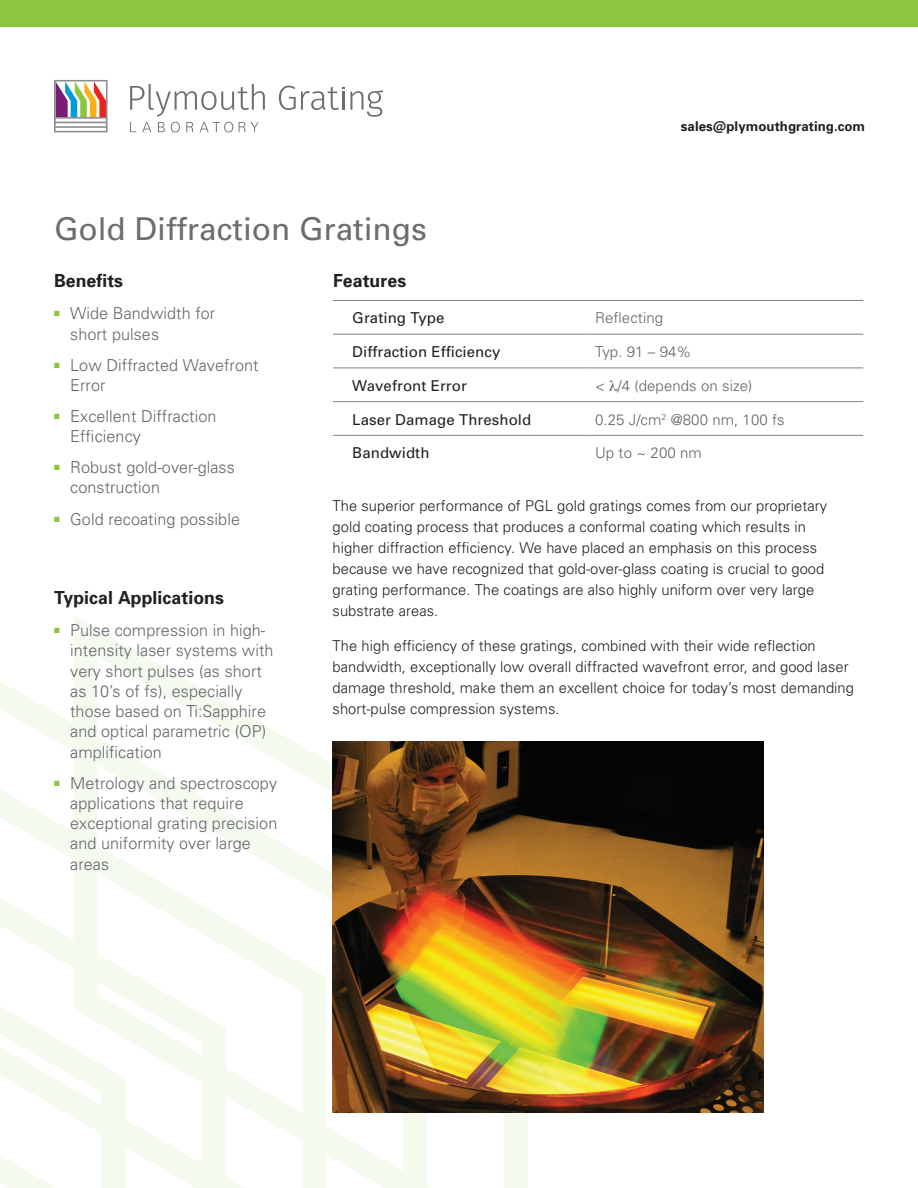
<style>
.page{position:relative;width:918px;height:1188px;background:#fff}
.page>*{position:absolute;margin:0;border:0;box-sizing:border-box;transform-origin:0 0}
.t1{font:31.5px "Univers";color:#6c6d70}
.Bullet_Head{font:700 18px "Univers";letter-spacing:.005em;color:#231f20}
.Table_Head{font:700 18px "Univers";letter-spacing:.005em;color:#231f20}
.Bullet_indent_copy{font:300 16.5px/20.2px "Univers";letter-spacing:.005em;color:#63656a}
.Body{font:300 15px/21px "Univers";letter-spacing:.005em;color:#231f20}
.t2{font:15px "Univers";letter-spacing:.005em;color:#231f20}
.t3{font:300 15px "Univers";letter-spacing:.005em;color:#63656a}
.t4{font:700 13.5px "Univers";letter-spacing:.005em;color:#231f20}
</style>
<div class="page">
<svg style="left:0;top:616px;width:528px;height:572px"></svg>
<div style="left:0;top:0;width:918px;height:27px;background:#8bc63e"></div>
<svg style="left:279px;top:86px;width:104px;height:31px"></svg>
<svg style="left:130px;top:84px;width:135px;height:48px"></svg>
<svg style="left:54px;top:80px;width:54px;height:52px"></svg>
<img style="left:333px;top:742px;width:431px;height:371px">
<hr style="left:333px;top:300px;width:251px;height:1px;background:#808285">
<hr style="left:584px;top:300px;width:279px;height:1px;background:#808285">
<hr style="left:333px;top:334px;width:251px;height:1px;background:#808285">
<hr style="left:584px;top:334px;width:279px;height:1px;background:#808285">
<hr style="left:333px;top:368px;width:251px;height:1px;background:#808285">
<hr style="left:584px;top:368px;width:279px;height:1px;background:#808285">
<hr style="left:333px;top:401px;width:251px;height:1px;background:#808285">
<hr style="left:584px;top:401px;width:279px;height:1px;background:#808285">
<hr style="left:333px;top:435px;width:251px;height:1px;background:#808285">
<hr style="left:584px;top:435px;width:279px;height:1px;background:#808285">
<p class="t4" style="left:681px;top:118px;width:186px">sales@plymouthgrating.com</p>
<p class="t1" style="left:54px;top:210px;width:374px">Gold Diffraction Gratings</p>
<p class="Table_Head" style="left:333px;top:269px;width:75px">Features</p>
<p class="t2" style="left:352px;top:309px;width:94px">Grating Type</p>
<p class="t3" style="left:595px;top:309px;width:70px">Reflecting</p>
<p class="t2" style="left:352px;top:342px;width:150px">Diffraction Efficiency</p>
<p class="t3" style="left:595px;top:343px;width:98px">Typ. 91 – 94%</p>
<p class="t2" style="left:352px;top:376px;width:116px">Wavefront Error</p>
<p class="t3" style="left:595px;top:376px;width:159px">&lt; ●/4 (depends on size)</p>
<p class="t2" style="left:352px;top:410px;width:181px">Laser Damage Threshold</p>
<p class="t3" style="left:595px;top:410px;width:191px">0.25 J/cm<sup>2</sup> @800 nm, 100 fs</p>
<p class="t2" style="left:352px;top:444px;width:79px">Bandwidth</p>
<p class="t3" style="left:595px;top:444px;width:108px">Up to ~ 200 nm</p>
<p class="Bullet_Head" style="left:54px;top:269px;width:71px">Benefits</p>
<p class="Bullet_indent_copy" style="left:70px;top:303px;width:147px;text-indent:-16px"><sup>■</sup> Wide Bandwidth for short pulses</p>
<p class="Bullet_indent_copy" style="left:70px;top:354px;width:190px;text-indent:-16px"><sup>■</sup> Low Diffracted Wavefront<br>Error</p>
<p class="Bullet_indent_copy" style="left:70px;top:405px;width:148px;text-indent:-16px"><sup>■</sup> Excellent Diffraction<br>Efficiency</p>
<p class="Bullet_indent_copy" style="left:70px;top:457px;width:166px;text-indent:-16px"><sup>■</sup> Robust gold-over-glass construction</p>
<p class="Bullet_indent_copy" style="left:54px;top:508px;width:188px"><sup>■</sup> Gold recoating possible</p>
<p class="Body" style="left:333px;top:495px;width:496px">The superior performance of PGL gold gratings comes from our proprietary gold coating process that produces a conformal coating which results in higher diffraction efficiency. We have placed an emphasis on this process because we have recognized that gold-over-glass coating is crucial to good grating performance. The coatings are also highly uniform over very large substrate areas.</p>
<p class="Body" style="left:333px;top:634px;width:523px">The high efficiency of these gratings, combined with their wide reflection bandwidth, exceptionally low overall diffracted wavefront error, and good laser damage threshold, make them an excellent choice for today’s most demanding short-pulse compression systems.</p>
<p class="Bullet_Head" style="left:54px;top:586px;width:171px">Typical Applications</p>
<p class="Bullet_indent_copy" style="left:70px;top:620px;width:205px;text-indent:-16px"><sup>■</sup> Pulse compression in high&shy;intensity laser systems with very short pulses (as short as 10’s of fs), especially those based on Ti:Sapphire and optical parametric (OP) amplification</p>
<p class="Bullet_indent_copy" style="left:70px;top:772px;width:209px;text-indent:-16px"><sup>■</sup> Metrology and spectroscopy applications that require exceptional grating precision and uniformity over large areas</p>
</div>
